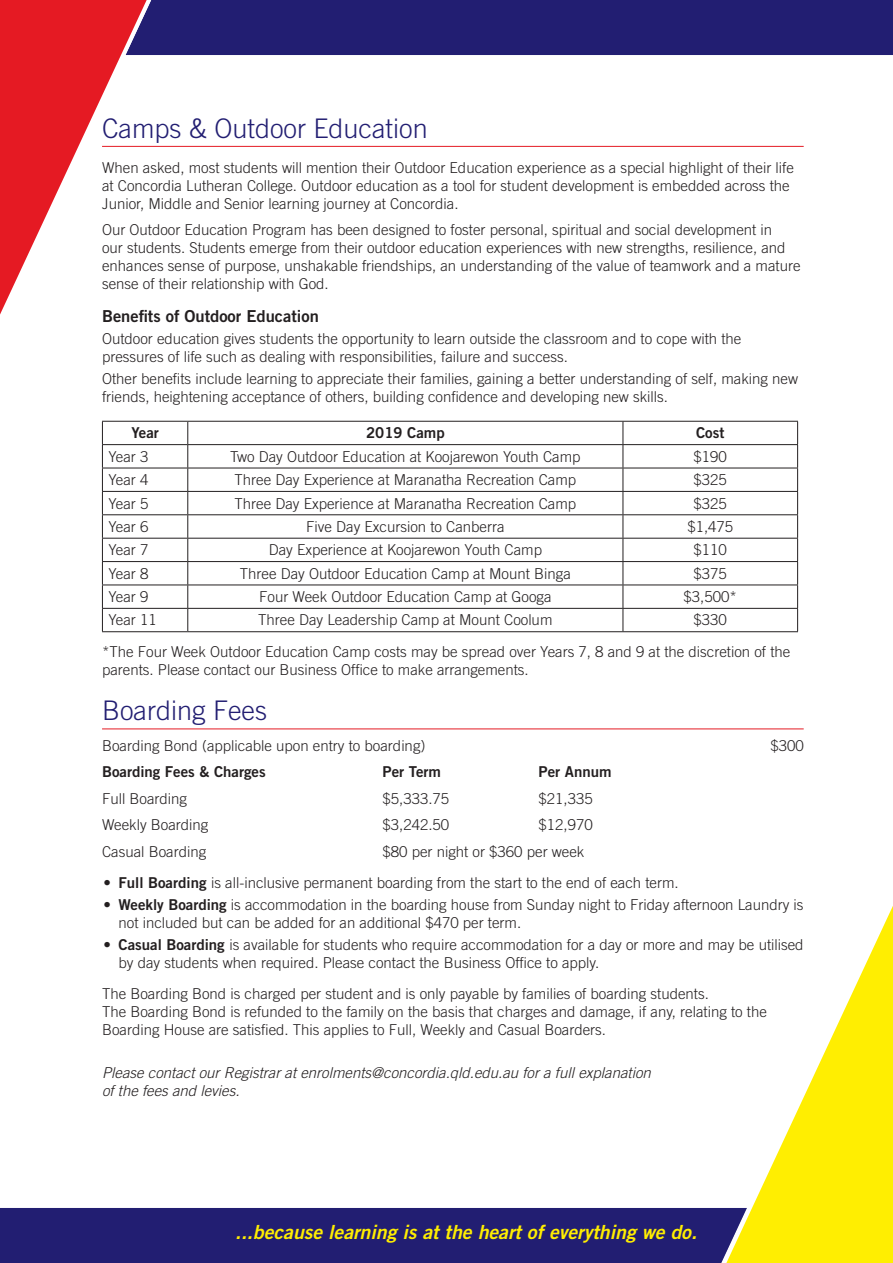
<style>
.page{position:relative;width:893px;height:1263px;background:#fff}
.page>*{position:absolute;margin:0;border:0;box-sizing:border-box;transform-origin:0 0}
.Heading{font:300 27px "Trade Gothic LT Std";color:#221e72}
.t1{font:19.5px "Trade Gothic LT Std Bd 2 Obl";color:#ffee01}
.Subject_name{font:16.5px "Trade Gothic LT Std Bd 2";color:#231f20}
.t2{font:300 15px/18px "Trade Gothic LT Std";color:#231f20}
.t3{font:italic 300 15px/18px "Trade Gothic LT Std";color:#231f20}
.t4{font:15px "Trade Gothic LT Std Bd 2";color:#231f20}
.s1{font-family:"Trade Gothic LT Std Bd 2";font-weight:400}
</style>
<div class="page">
<div style="left:0;top:1208px;width:714px;height:55px;background:#221e72"></div>
<svg style="left:714px;top:906px;width:179px;height:357px"></svg>
<div style="left:159px;top:0;width:734px;height:55px;background:#221e72"></div>
<svg style="left:0;top:0;width:159px;height:315px"></svg>
<hr style="left:102px;top:146px;width:702px;height:1px;background:#e51a23">
<hr style="left:102px;top:728px;width:702px;height:1px;background:#e51a23">
<hr style="left:102px;top:421px;width:86px;height:1px;background:#231f20">
<hr style="left:188px;top:421px;width:435px;height:1px;background:#231f20">
<hr style="left:623px;top:421px;width:175px;height:1px;background:#231f20">
<hr style="left:102px;top:444px;width:86px;height:1px;background:#231f20">
<hr style="left:188px;top:444px;width:435px;height:1px;background:#231f20">
<hr style="left:623px;top:444px;width:175px;height:1px;background:#231f20">
<hr style="left:102px;top:468px;width:86px;height:1px;background:#231f20">
<hr style="left:188px;top:468px;width:435px;height:1px;background:#231f20">
<hr style="left:623px;top:468px;width:175px;height:1px;background:#231f20">
<hr style="left:102px;top:491px;width:86px;height:1px;background:#231f20">
<hr style="left:188px;top:491px;width:435px;height:1px;background:#231f20">
<hr style="left:623px;top:491px;width:175px;height:1px;background:#231f20">
<hr style="left:102px;top:514px;width:86px;height:1px;background:#231f20">
<hr style="left:188px;top:514px;width:435px;height:1px;background:#231f20">
<hr style="left:623px;top:514px;width:175px;height:1px;background:#231f20">
<hr style="left:102px;top:538px;width:86px;height:1px;background:#231f20">
<hr style="left:188px;top:538px;width:435px;height:1px;background:#231f20">
<hr style="left:623px;top:538px;width:175px;height:1px;background:#231f20">
<hr style="left:102px;top:561px;width:86px;height:1px;background:#231f20">
<hr style="left:188px;top:561px;width:435px;height:1px;background:#231f20">
<hr style="left:623px;top:561px;width:175px;height:1px;background:#231f20">
<hr style="left:102px;top:585px;width:86px;height:1px;background:#231f20">
<hr style="left:188px;top:585px;width:435px;height:1px;background:#231f20">
<hr style="left:623px;top:585px;width:175px;height:1px;background:#231f20">
<hr style="left:102px;top:608px;width:86px;height:1px;background:#231f20">
<svg style="left:102px;top:422px;width:1px;height:209px"></svg>
<hr style="left:188px;top:608px;width:435px;height:1px;background:#231f20">
<svg style="left:187px;top:422px;width:1px;height:209px"></svg>
<hr style="left:623px;top:608px;width:175px;height:1px;background:#231f20">
<svg style="left:623px;top:422px;width:1px;height:209px"></svg>
<svg style="left:797px;top:422px;width:1px;height:209px"></svg>
<hr style="left:102px;top:631px;width:86px;height:1px;background:#231f20">
<hr style="left:188px;top:631px;width:435px;height:1px;background:#231f20">
<hr style="left:623px;top:631px;width:175px;height:1px;background:#231f20">
<p class="Heading" style="left:102px;top:112px;width:327px">Camps &amp; Outdoor Education</p>
<p class="t2" style="left:102px;top:158px;width:693px">When asked, most students will mention their Outdoor Education experience as a special highlight of their life at Concordia Lutheran College. Outdoor education as a tool for student development is embedded across the<br>Junior, Middle and Senior learning journey at Concordia.</p>
<p class="t2" style="left:102px;top:220px;width:700px">Our Outdoor Education Program has been designed to foster personal, spiritual and social development in<br>our students. Students emerge from their outdoor education experiences with new strengths, resilience, and enhances sense of purpose, unshakable friendships, an understanding of the value of teamwork and a mature sense of their relationship with God.</p>
<p class="Subject_name" style="left:102px;top:305px;width:218px">Benefits of Outdoor Education</p>
<p class="t2" style="left:102px;top:329px;width:641px">Outdoor education gives students the opportunity to learn outside the classroom and to cope with the pressures of life such as dealing with responsibilities, failure and success.</p>
<p class="t2" style="left:102px;top:370px;width:697px">Other benefits include learning to appreciate their families, gaining a better understanding of self, making new friends, heightening acceptance of others, building confidence and developing new skills.</p>
<p class="t4" style="left:131px;top:424px;width:29px">Year</p>
<p class="t4" style="left:366px;top:424px;width:80px">2019 Camp</p>
<p class="t4" style="left:696px;top:424px;width:30px">Cost</p>
<p class="t2" style="left:108px;top:447px;width:42px">Year 3</p>
<p class="t2" style="left:230px;top:447px;width:352px">Two Day Outdoor Education at Koojarewon Youth Camp</p>
<p class="t2" style="left:694px;top:447px;width:35px">$190</p>
<p class="t2" style="left:108px;top:471px;width:42px">Year 4</p>
<p class="t2" style="left:234px;top:471px;width:343px">Three Day Experience at Maranatha Recreation Camp</p>
<p class="t2" style="left:694px;top:471px;width:35px">$325</p>
<p class="t2" style="left:108px;top:494px;width:42px">Year 5</p>
<p class="t2" style="left:234px;top:494px;width:343px">Three Day Experience at Maranatha Recreation Camp</p>
<p class="t2" style="left:694px;top:494px;width:35px">$325</p>
<p class="t2" style="left:108px;top:517px;width:42px">Year 6</p>
<p class="t2" style="left:306px;top:517px;width:200px">Five Day Excursion to Canberra</p>
<p class="t2" style="left:687px;top:517px;width:47px">$1,475</p>
<p class="t2" style="left:108px;top:541px;width:42px">Year 7</p>
<p class="t2" style="left:269px;top:541px;width:275px">Day Experience at Koojarewon Youth Camp</p>
<p class="t2" style="left:694px;top:541px;width:35px">$110</p>
<p class="t2" style="left:108px;top:564px;width:42px">Year 8</p>
<p class="t2" style="left:240px;top:564px;width:332px">Three Day Outdoor Education Camp at Mount Binga</p>
<p class="t2" style="left:694px;top:564px;width:35px">$375</p>
<p class="t2" style="left:108px;top:587px;width:42px">Year 9</p>
<p class="t2" style="left:259px;top:587px;width:294px">Four Week Outdoor Education Camp at Googa</p>
<p class="t2" style="left:684px;top:587px;width:55px">$3,500*</p>
<p class="t2" style="left:108px;top:611px;width:50px">Year 11</p>
<p class="t2" style="left:258px;top:611px;width:296px">Three Day Leadership Camp at Mount Coolum</p>
<p class="t2" style="left:694px;top:611px;width:35px">$330</p>
<p class="t2" style="left:102px;top:642px;width:690px">*The Four Week Outdoor Education Camp costs may be spread over Years 7, 8 and 9 at the discretion of the parents. Please contact our Business Office to make arrangements.</p>
<p class="Heading" style="left:102px;top:694px;width:167px">Boarding Fees</p>
<p class="t2" style="left:102px;top:736px;width:325px">Boarding Bond (applicable upon entry to boarding)</p>
<p class="t2" style="left:770px;top:736px;width:35px">$300</p>
<p class="t4" style="left:102px;top:763px;width:165px">Boarding Fees &amp; Charges</p>
<p class="t4" style="left:383px;top:763px;width:60px">Per Term</p>
<p class="t4" style="left:539px;top:763px;width:74px">Per Annum</p>
<p class="t2" style="left:102px;top:789px;width:87px">Full Boarding</p>
<p class="t2" style="left:383px;top:789px;width:68px">$5,333.75</p>
<p class="t2" style="left:539px;top:789px;width:56px">$21,335</p>
<p class="t2" style="left:102px;top:816px;width:108px">Weekly Boarding</p>
<p class="t2" style="left:383px;top:816px;width:68px">$3,242.50</p>
<p class="t2" style="left:539px;top:816px;width:56px">$12,970</p>
<p class="t2" style="left:102px;top:842px;width:106px">Casual Boarding</p>
<p class="t2" style="left:383px;top:842px;width:203px">$80 per night or $360 per week</p>
<p class="t2" style="left:104px;top:873px;width:577px">• <span class="s1">Full Boarding</span> is all-inclusive permanent boarding from the start to the end of each term.</p>
<p class="t2" style="left:119px;top:895px;width:686px;text-indent:-15px">• <span class="s1">Weekly Boarding</span> is accommodation in the boarding house from Sunday night to Friday afternoon Laundry is not included but can be added for an additional $470 per term.</p>
<p class="t2" style="left:119px;top:935px;width:687px;text-indent:-15px">• <span class="s1">Casual Boarding</span> is available for students who require accommodation for a day or more and may be utilised by day students when required. Please contact the Business Office to apply.</p>
<p class="t2" style="left:102px;top:984px;width:666px">The Boarding Bond is charged per student and is only payable by families of boarding students.<br>The Boarding Bond is refunded to the family on the basis that charges and damage, if any, relating to the<br>Boarding House are satisfied. This applies to Full, Weekly and Casual Boarders.</p>
<p class="t3" style="left:102px;top:1064px;width:550px">Please contact our Registrar at enrolments@concordia.qld.edu.au for a full explanation of the fees and levies.</p>
<p class="t1" style="left:235px;top:1220px;width:463px">...because learning is at the heart of everything we do.</p>
</div>
